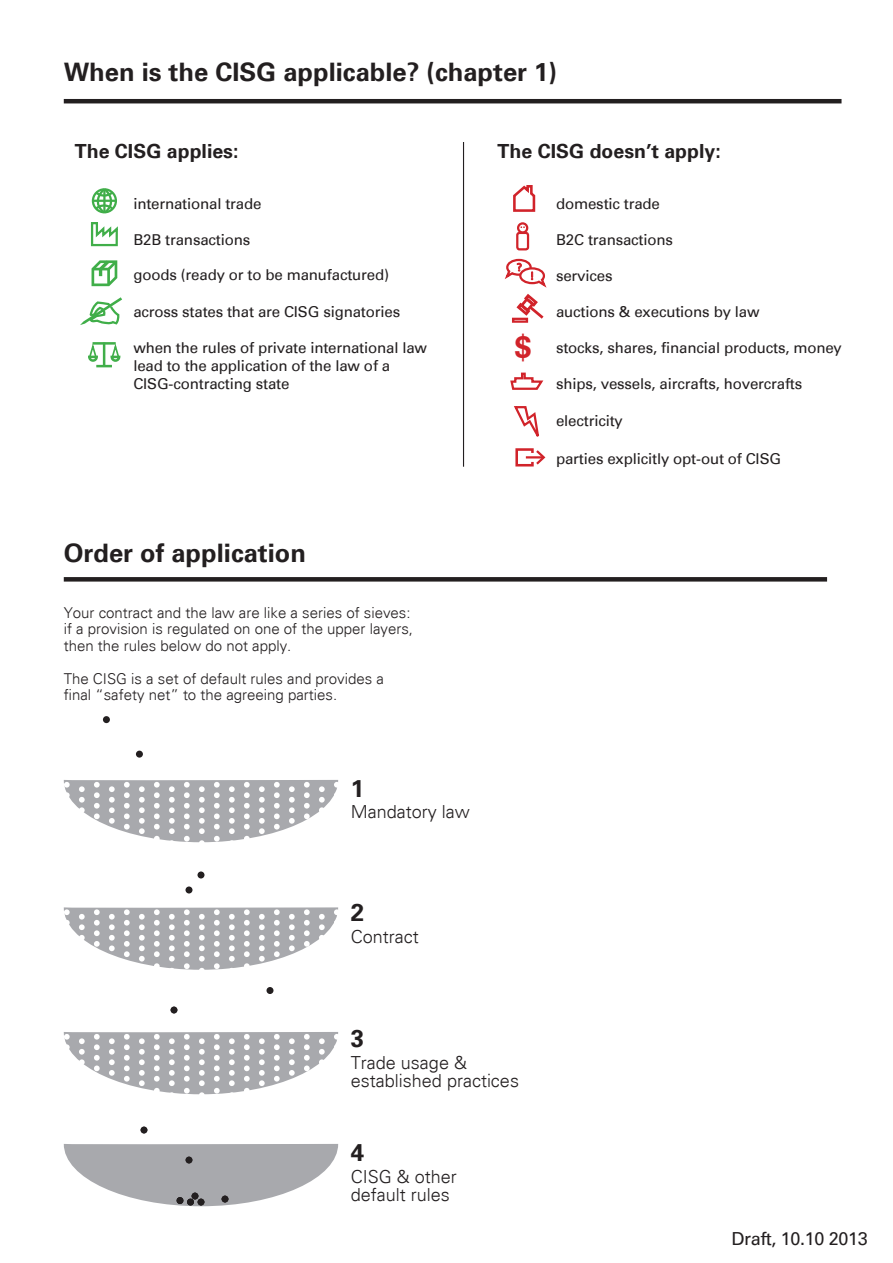
<style>
.page{position:relative;width:893px;height:1263px;background:#fff}
.page>*{position:absolute;margin:0;border:0;box-sizing:border-box;transform-origin:0 0}
.t1{font:700 31.2px "Univers";color:#d1232a}
.t2{font:700 25.5px "Univers";color:#231f20}
.t3{font:700 24px "Univers";color:#231f20}
.t4{font:700 19.5px "Univers";color:#231f20}
.t5{font:300 18px/18px "Univers";color:#231f20}
.t6{font:18px "Univers";letter-spacing:-.02em;color:#231f20}
.t7{font:15px/18px "Univers";letter-spacing:-.01em;color:#231f20}
.t8{font:300 15px/16.5px "Univers";color:#231f20}
.t9{font:700 10.95px "Netto OT";color:#d1232a}
</style>
<div class="page">
<svg style="left:63px;top:1144px;width:275px;height:62px"></svg>
<svg style="left:63px;top:780px;width:276px;height:63px"></svg>
<svg style="left:63px;top:907px;width:276px;height:63px"></svg>
<svg style="left:63px;top:1032px;width:276px;height:63px"></svg>
<div style="left:136px;top:751px;width:7px;height:7px;background:#231f20;border-radius:50%"></div>
<div style="left:266px;top:987px;width:7px;height:7px;background:#231f20;border-radius:50%"></div>
<div style="left:185px;top:886px;width:7px;height:7px;background:#231f20;border-radius:50%"></div>
<div style="left:197px;top:871px;width:7px;height:7px;background:#231f20;border-radius:50%"></div>
<div style="left:140px;top:1126px;width:7px;height:7px;background:#231f20;border-radius:50%"></div>
<div style="left:170px;top:1006px;width:7px;height:7px;background:#231f20;border-radius:50%"></div>
<div style="left:185px;top:1156px;width:7px;height:7px;background:#231f20;border-radius:50%"></div>
<div style="left:187px;top:1198px;width:7px;height:7px;background:#231f20;border-radius:50%"></div>
<div style="left:176px;top:1197px;width:7px;height:7px;background:#231f20;border-radius:50%"></div>
<div style="left:197px;top:1198px;width:7px;height:7px;background:#231f20;border-radius:50%"></div>
<div style="left:221px;top:1195px;width:7px;height:7px;background:#231f20;border-radius:50%"></div>
<div style="left:191px;top:1192px;width:7px;height:7px;background:#231f20;border-radius:50%"></div>
<div style="left:103px;top:716px;width:7px;height:7px;background:#231f20;border-radius:50%"></div>
<div style="left:64px;top:577px;width:763px;height:5px;background:#231f20"></div>
<hr style="left:64px;top:99px;width:777px;height:4px;background:#231f20">
<svg style="left:91px;top:188px;width:26px;height:26px"></svg>
<svg style="left:92px;top:260px;width:25px;height:26px"></svg>
<svg style="left:91px;top:222px;width:27px;height:25px"></svg>
<hr style="left:93px;top:342px;width:23px;height:3px;background:#40ae49">
<svg style="left:88px;top:344px;width:33px;height:23px"></svg>
<svg style="left:80px;top:297px;width:42px;height:28px"></svg>
<svg style="left:513px;top:185px;width:23px;height:27px"></svg>
<div style="left:516px;top:232px;width:13px;height:18px;border:2px solid #d1232a;border-radius:2px"></div>
<div style="left:517px;top:222px;width:11px;height:12px;border:2px solid #d1232a;border-radius:50%"></div>
<svg style="left:510px;top:372px;width:34px;height:18px"></svg>
<svg style="left:504px;top:258px;width:43px;height:63px"></svg>
<div style="left:512px;top:318px;width:16px;height:5px;border:2px solid #d1232a"></div>
<hr style="left:463px;top:142px;width:1px;height:325px;background:#231f20">
<svg style="left:514px;top:406px;width:32px;height:61px"></svg>
<h2 class="t2" style="left:64px;top:57px;width:495px">When is the CISG applicable? (chapter 1)</h2>
<h3 class="t4" style="left:75px;top:140px;width:165px">The CISG applies:</h3>
<p class="t7" style="left:133px;top:195px;width:130px">international trade</p>
<p class="t7" style="left:133px;top:231px;width:118px">B2B transactions</p>
<p class="t7" style="left:133px;top:266px;width:257px">goods (ready or to be manufactured)</p>
<p class="t7" style="left:133px;top:303px;width:268px">across states that are CISG signatories</p>
<p class="t7" style="left:133px;top:339px;width:295px">when the rules of private international law lead to the application of the law of a<br>CISG-contracting state</p>
<h2 class="t2" style="left:64px;top:538px;width:244px">Order of application</h2>
<p class="t8" style="left:64px;top:604px;width:351px">Your contract and the law are like a series of sieves: if a provision is regulated on one of the upper layers, then the rules below do not apply.</p>
<p class="t8" style="left:64px;top:670px;width:322px">The CISG is a set of default rules and provides a final “safety net” to the agreeing parties.</p>
<h3 class="t4" style="left:498px;top:140px;width:225px">The CISG doesn’t apply:</h3>
<p class="t7" style="left:556px;top:195px;width:105px">domestic trade</p>
<p class="t7" style="left:556px;top:231px;width:118px">B2C transactions</p>
<p class="t7" style="left:556px;top:267px;width:58px">services</p>
<p class="t7" style="left:556px;top:303px;width:205px">auctions &amp; executions by law</p>
<p class="t7" style="left:556px;top:339px;width:287px">stocks, shares, financial products, money</p>
<p class="t7" style="left:556px;top:375px;width:248px">ships, vessels, aircrafts, hovercrafts</p>
<p class="t7" style="left:556px;top:412px;width:68px">electricity</p>
<p class="t9" style="left:517px;top:260px;width:7px">?</p>
<p class="t9" style="left:530px;top:269px;width:5px">!</p>
<h1 class="t1" style="left:515px;top:329px;width:19px">$</h1>
<p class="t7" style="left:556px;top:450px;width:227px">parties explicitly opt-out of CISG</p>
<h3 class="t3" style="left:351px;top:774px;width:15px">1</h3>
<p class="t5" style="left:351px;top:803px;width:120px">Mandatory law</p>
<h3 class="t3" style="left:351px;top:899px;width:15px">2</h3>
<p class="t5" style="left:351px;top:927px;width:70px">Contract</p>
<h3 class="t3" style="left:351px;top:1025px;width:15px">3</h3>
<p class="t5" style="left:351px;top:1053px;width:170px">Trade usage &amp; established practices</p>
<h3 class="t3" style="left:351px;top:1139px;width:15px">4</h3>
<p class="t5" style="left:351px;top:1167px;width:108px">CISG &amp; other default rules</p>
<p class="t6" style="left:731px;top:1227px;width:138px">Draft, 10.10 2013</p>
</div>
